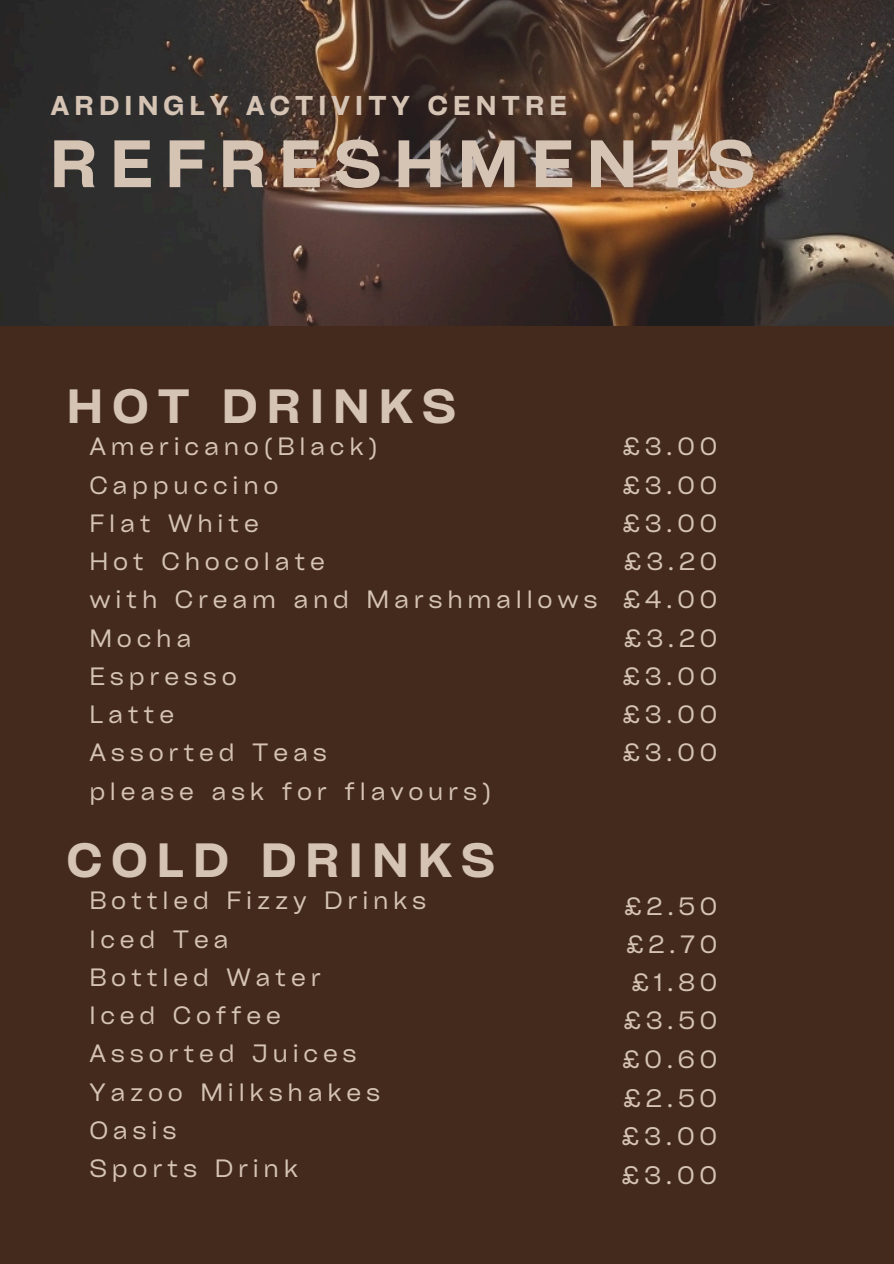
<style>
.page{position:relative;width:894px;height:1264px;background:#fff}
.page>*{position:absolute;margin:0;border:0;box-sizing:border-box;transform-origin:0 0}
.t1{font:64.05px "Cy Grotesk Key Demi";letter-spacing:.2em;color:#d5c3b4}
.t2{font:46.05px "Cy Grotesk Key Demi";letter-spacing:.2em;color:#d5c3b4}
.t3{font:26.1px "Cy Grotesk Key Demi";letter-spacing:.2em;color:#d5c3b4}
.t4{font:24.3px "Cy Grotesk Key";color:#d5c3b4}
.t5{font:24px/38.2px "Cy Grotesk Key";letter-spacing:.2em;color:#d5c3b4}
</style>
<div class="page">
<img style="left:0;top:0;width:893px;height:326px">
<div style="left:0;top:326px;width:893px;height:937px;background:#442a1d"></div>
<h3 class="t3" style="left:51px;top:89px;width:517px">ARDINGLY ACTIVITY CENTRE</h3>
<p class="t1" style="left:50px;top:123px;width:706px">REFRESHMENTS</p>
<h1 class="t2" style="left:67px;top:377px;width:391px">HOT DRINKS</h1>
<p class="t5" style="left:89px;top:426px;width:290px">Americano(Black)</p>
<p class="t5" style="left:89px;top:465px;width:190px">Cappuccino</p>
<p class="t5" style="left:89px;top:503px;width:171px">Flat White</p>
<p class="t5" style="left:89px;top:541px;width:237px">Hot Chocolate</p>
<p class="t5" style="left:89px;top:579px;width:509px">with Cream and Marshmallows</p>
<p class="t5" style="left:89px;top:618px;width:103px">Mocha</p>
<p class="t5" style="left:89px;top:656px;width:149px">Espresso</p>
<p class="t5" style="left:89px;top:694px;width:86px">Latte</p>
<p class="t5" style="left:89px;top:732px;width:239px">Assorted Teas</p>
<p class="t5" style="left:89px;top:771px;width:403px">please ask for flavours)</p>
<h2 class="t2" style="left:67px;top:831px;width:429px">COLD DRINKS</h2>
<p class="t5" style="left:89px;top:880px;width:338px">Bottled Fizzy Drinks</p>
<p class="t5" style="left:89px;top:918px;width:141px">Iced Tea</p>
<p class="t5" style="left:89px;top:957px;width:233px">Bottled Water</p>
<p class="t5" style="left:89px;top:995px;width:193px">Iced Coffee</p>
<p class="t5" style="left:89px;top:1033px;width:269px">Assorted Juices</p>
<p class="t5" style="left:89px;top:1071px;width:292px">Yazoo Milkshakes</p>
<p class="t5" style="left:89px;top:1110px;width:89px">Oasis</p>
<p class="t5" style="left:89px;top:1148px;width:210px">Sports Drink</p>
<p class="t5" style="left:622px;top:426px;width:96px">£3.00</p>
<p class="t5" style="left:622px;top:465px;width:96px">£3.00 £3.00</p>
<p class="t5" style="left:624px;top:541px;width:94px">£3.20</p>
<p class="t5" style="left:623px;top:579px;width:96px">£4.00</p>
<p class="t5" style="left:622px;top:618px;width:96px">£3.20 £3.00</p>
<p class="t5" style="left:622px;top:694px;width:96px">£3.00</p>
<p class="t5" style="left:622px;top:732px;width:96px">£3.00</p>
<h2 class="t5" style="left:624px;top:885px;width:94px">£2.50</h2>
<p class="t5" style="left:626px;top:924px;width:92px">£2.70</p>
<p class="t5" style="left:631px;top:962px;width:87px">£1.80</p>
<p class="t5" style="left:623px;top:1000px;width:95px">£3.50</p>
<p class="t5" style="left:622px;top:1038px;width:96px">£0.60</p>
<p class="t4" style="left:623px;top:1082px;width:95px">£2.50</p>
<p class="t4" style="left:621px;top:1120px;width:97px">£3.00</p>
<p class="t4" style="left:621px;top:1159px;width:97px">£3.00</p>
</div>
